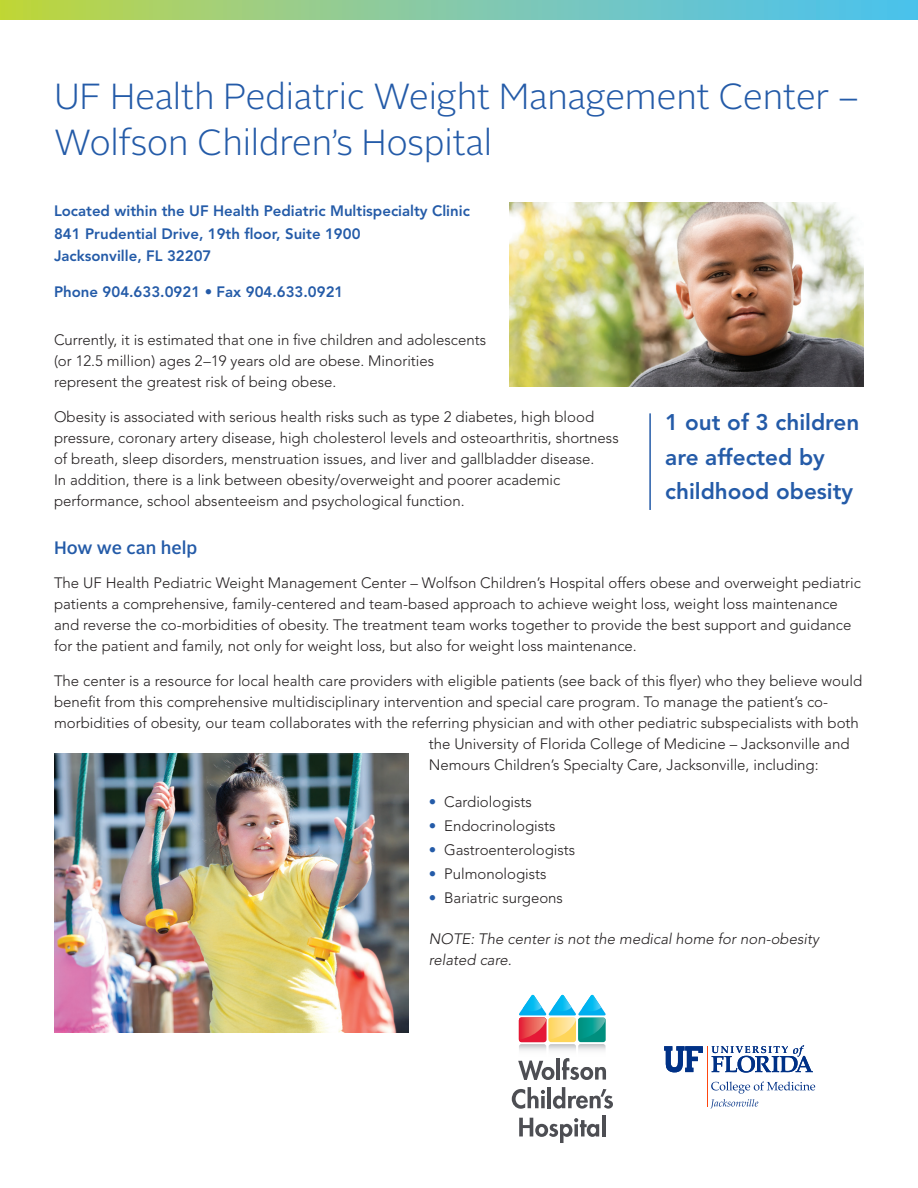
<style>
.page{position:relative;width:918px;height:1188px;background:#fff}
.page>*{position:absolute;margin:0;border:0;box-sizing:border-box;transform-origin:0 0}
.Body_text{font:300 36.15px "Alright Sans";letter-spacing:-.01em;color:#245ba8}
.t1{font:800 22.5px/34.5px "Avenir";color:#245ba8}
.t2{font:500 18px "Alright Sans";color:#245ba8}
.t3{font:300 15px/21px "Avenir";color:#231f20}
.t4{font:800 15px "Avenir";color:#245ba8}
.t5{font:italic 300 15px/21px "Avenir";color:#231f20}
.s1{color:#245ba8}
</style>
<div class="page">
<svg style="left:0;top:0;width:918px;height:19px;background:#84caa2"></svg>
<img style="left:519px;top:1044px;width:27px;height:7px">
<div style="left:519px;top:1018px;width:27px;height:24px;background:#e51836;border-radius:2px"></div>
<div style="left:578px;top:1018px;width:28px;height:24px;background:#008f7e;border-radius:2px"></div>
<div style="left:549px;top:1018px;width:27px;height:24px;background:#fed559;border-radius:2px"></div>
<svg style="left:519px;top:995px;width:87px;height:45px"></svg>
<svg style="left:512px;top:1087px;width:33px;height:22px"></svg>
<hr style="left:547px;top:1087px;width:4px;height:21px;background:#4d4e53">
<svg style="left:553px;top:1087px;width:60px;height:22px"></svg>
<svg style="left:519px;top:1118px;width:80px;height:25px"></svg>
<hr style="left:602px;top:1115px;width:3px;height:21px;background:#4d4e53">
<img style="left:549px;top:1044px;width:27px;height:7px">
<img style="left:578px;top:1044px;width:28px;height:7px">
<svg style="left:518px;top:1058px;width:88px;height:22px"></svg>
<hr style="left:707px;top:1046px;width:1px;height:61px;background:#ff460f">
<svg style="left:712px;top:1045px;width:101px;height:28px"></svg>
<svg style="left:664px;top:1046px;width:39px;height:26px"></svg>
<svg style="left:711px;top:1082px;width:104px;height:26px"></svg>
<hr style="left:649px;top:413px;width:2px;height:97px;background:#245ba8">
<img style="left:509px;top:202px;width:355px;height:184px">
<img style="left:54px;top:754px;width:355px;height:279px">
<p class="Body_text" style="left:54px;top:72px;width:806px">UF Health Pediatric Weight Management Center –</p>
<p class="Body_text" style="left:54px;top:118px;width:440px">Wolfson Children’s Hospital</p>
<p class="t4" style="left:54px;top:202px;width:417px">Located within the UF Health Pediatric Multispecialty Clinic</p>
<p class="t4" style="left:54px;top:225px;width:308px">841 Prudential Drive, 19th floor, Suite 1900</p>
<p class="t4" style="left:54px;top:247px;width:159px">Jacksonville, FL 32207</p>
<p class="t4" style="left:54px;top:283px;width:291px">Phone 904.633.0921 • Fax 904.633.0921</p>
<p class="t3" style="left:54px;top:330px;width:434px">Currently, it is estimated that one in five children and adolescents (or 12.5 million) ages 2–19 years old are obese. Minorities represent the greatest risk of being obese.</p>
<p class="t3" style="left:54px;top:406px;width:566px">Obesity is associated with serious health risks such as type 2 diabetes, high blood pressure, coronary artery disease, high cholesterol levels and osteoarthritis, shortness of breath, sleep disorders, menstruation issues, and liver and gallbladder disease.<br>In addition, there is a link between obesity/overweight and poorer academic performance, school absenteeism and psychological function.</p>
<p class="t2" style="left:54px;top:535px;width:145px">How we can help</p>
<p class="t3" style="left:54px;top:573px;width:808px">The UF Health Pediatric Weight Management Center – Wolfson Children’s Hospital offers obese and overweight pediatric patients a comprehensive, family-centered and team-based approach to achieve weight loss, weight loss maintenance and reverse the co-morbidities of obesity. The treatment team works together to provide the best support and guidance for the patient and family, not only for weight loss, but also for weight loss maintenance.</p>
<p class="t3" style="left:54px;top:670px;width:810px">The center is a resource for local health care providers with eligible patients (see back of this flyer) who they believe would</p>
<p class="t3" style="left:54px;top:691px;width:776px">benefit from this comprehensive multidisciplinary intervention and special care program. To manage the patient’s co-</p>
<p class="t3" style="left:54px;top:712px;width:806px">morbidities of obesity, our team collaborates with the referring physician and with other pediatric subspecialists with both</p>
<p class="t3" style="left:429px;top:733px;width:422px">the University of Florida College of Medicine – Jacksonville and</p>
<p class="t3" style="left:429px;top:754px;width:391px">Nemours Children’s Specialty Care, Jacksonville, including:</p>
<p class="t3" style="left:429px;top:792px;width:105px"><span class="s1">•</span> Cardiologists</p>
<p class="t3" style="left:429px;top:816px;width:128px"><span class="s1">•</span> Endocrinologists</p>
<p class="t3" style="left:429px;top:840px;width:148px"><span class="s1">•</span> Gastroenterologists</p>
<p class="t3" style="left:429px;top:864px;width:119px"><span class="s1">•</span> Pulmonologists</p>
<p class="t3" style="left:429px;top:888px;width:136px"><span class="s1">•</span> Bariatric surgeons</p>
<p class="t5" style="left:429px;top:929px;width:392px">NOTE: The center is not the medical home for non-obesity related care.</p>
<p class="t1" style="left:665px;top:405px;width:196px">1 out of 3 children are affected by childhood obesity</p>
</div>
